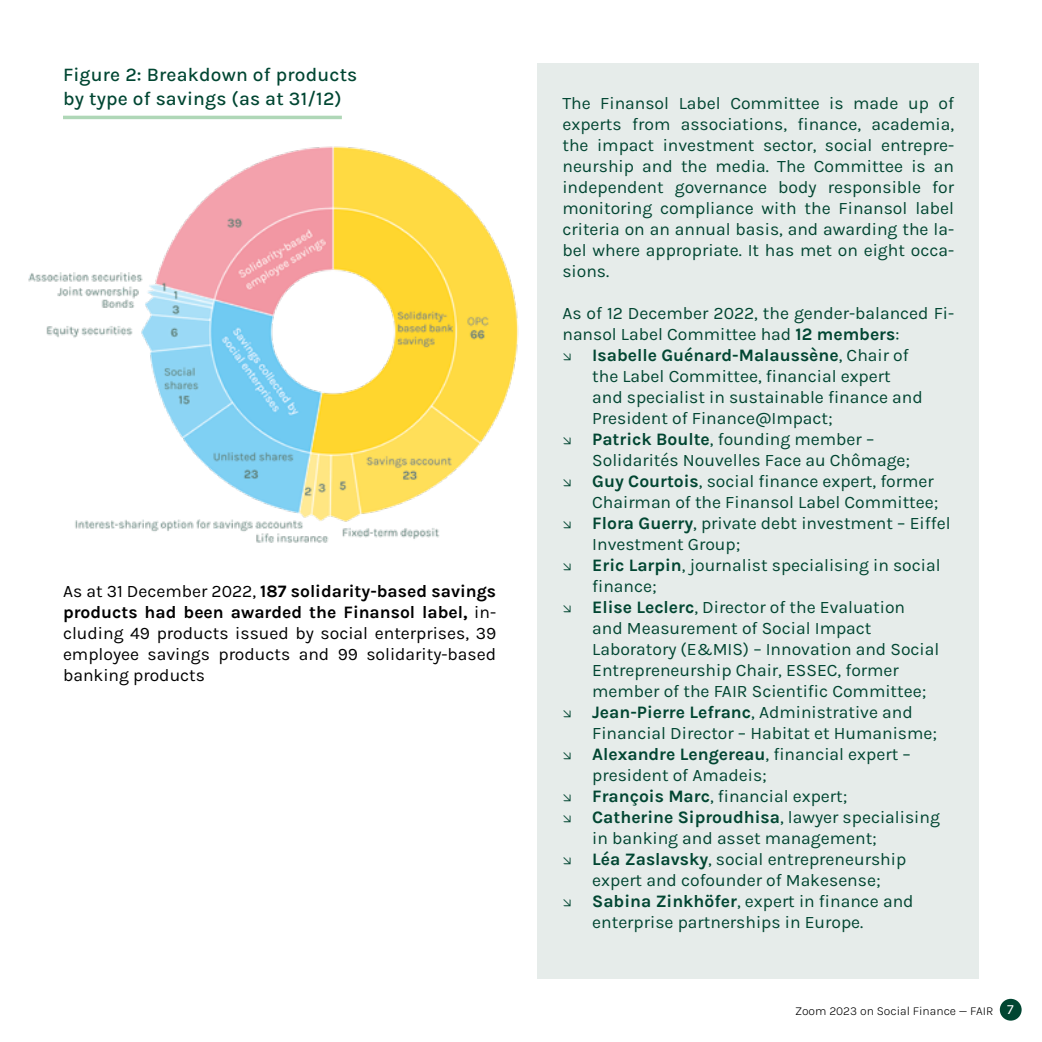
<style>
.page{position:relative;width:1042px;height:1042px;background:#fff}
.page>*{position:absolute;margin:0;border:0;box-sizing:border-box;transform-origin:0 0}
.t1{font:500 19.25px/24.5px "Karla";letter-spacing:.01em;color:#014632}
.t2{font:17.5px/21px "Karla";color:#014632;text-align:justify}
.t3{font:17.5px/21px "Karla";color:#000;text-align:justify}
.t4{font:700 17.5px "Karla";color:#014632}
.t5{font:300 12.25px "Karla";color:#000}
.s1{font-weight:700}
.s2{font-weight:400}
.s3{font-weight:400;font-size:14px;color:#fff}
</style>
<div class="page">
<div style="left:1000px;top:999px;width:21px;height:21px;background:#014632;border-radius:50%"></div>
<hr style="left:63px;top:116px;width:279px;height:3px;background:#afd7b7">
<div style="left:537px;top:63px;width:442px;height:916px;background:#e6ecea"></div>
<img style="left:28px;top:146px;width:491px;height:397px">
<p class="t1" style="left:63px;top:61px;width:296px">Figure 2: Breakdown of products by type of savings (as at 31/12)</p>
<p class="t3" style="left:63px;top:580px;width:435px">As at 31 December 2022, <span class="s1">187 solidarity-based savings products had been awarded the Finansol label,</span> in&shy;cluding 49 products issued by social enterprises, 39 employee savings products and 99 solidarity-based banking products</p>
<p class="t2" style="left:562px;top:92px;width:393px">The Finansol Label Committee is made up of experts from associations, finance, academia, the impact investment sector, social entrepre&shy;neurship and the media. The Committee is an independent governance body responsible for monitoring compliance with the Finansol label criteria on an annual basis, and awarding the la&shy;bel where appropriate. It has met on eight occa&shy;sions.</p>
<p class="t2" style="left:562px;top:302px;width:393px">As of 12 December 2022, the gender-balanced Fi-</p>
<p class="t2" style="left:562px;top:323px;width:338px">nansol Label Committee had <span class="s1">12 members</span>:</p>
<p class="t4" style="left:592px;top:344px;width:318px">Isabelle Guénard-Malaussène<span class="s2">, Chair of</span></p>
<p class="t2" style="left:592px;top:365px;width:300px">the Label Committee, financial expert</p>
<p class="t2" style="left:592px;top:386px;width:332px">and specialist in sustainable finance and</p>
<p class="t2" style="left:592px;top:407px;width:242px">President of Finance@Impact;</p>
<p class="t2" style="left:592px;top:428px;width:284px"><span class="s1">Patrick Boulte</span>, founding member –</p>
<p class="t2" style="left:592px;top:449px;width:319px">Solidarités Nouvelles Face au Chômage;</p>
<p class="t2" style="left:592px;top:470px;width:343px"><span class="s1">Guy Courtois</span>, social finance expert, former</p>
<p class="t2" style="left:592px;top:491px;width:348px">Chairman of the Finansol Label Committee;</p>
<p class="t2" style="left:592px;top:512px;width:360px"><span class="s1">Flora Guerry</span>, private debt investment – Eiffel</p>
<p class="t2" style="left:592px;top:533px;width:150px">Investment Group;</p>
<p class="t2" style="left:592px;top:554px;width:350px"><span class="s1">Eric Larpin</span>, journalist specialising in social</p>
<p class="t2" style="left:592px;top:575px;width:66px">finance;</p>
<p class="t2" style="left:592px;top:596px;width:314px"><span class="s1">Elise Leclerc</span>, Director of the Evaluation</p>
<p class="t2" style="left:592px;top:617px;width:281px">and Measurement of Social Impact</p>
<p class="t2" style="left:592px;top:638px;width:349px">Laboratory (E&amp;MIS) – Innovation and Social</p>
<p class="t2" style="left:592px;top:659px;width:308px">Entrepreneurship Chair, ESSEC, former</p>
<p class="t2" style="left:592px;top:680px;width:335px">member of the FAIR Scientific Committee;</p>
<p class="t4" style="left:592px;top:701px;width:322px">Jean-Pierre Lefranc<span class="s2">, Administrative and</span></p>
<p class="t2" style="left:592px;top:722px;width:346px">Financial Director – Habitat et Humanisme;</p>
<p class="t4" style="left:592px;top:743px;width:320px">Alexandre Lengereau<span class="s2">, financial expert –</span></p>
<p class="t2" style="left:592px;top:764px;width:176px">president of Amadeis;</p>
<p class="t2" style="left:592px;top:785px;width:257px"><span class="s1">François Marc</span>, financial expert;</p>
<p class="t4" style="left:592px;top:806px;width:349px">Catherine Siproudhisa<span class="s2">, lawyer specialising</span></p>
<p class="t2" style="left:592px;top:827px;width:286px">in banking and asset management;</p>
<p class="t2" style="left:592px;top:848px;width:315px"><span class="s1">Léa Zaslavsky</span>, social entrepreneurship</p>
<p class="t2" style="left:592px;top:869px;width:290px">expert and cofounder of Makesense;</p>
<p class="t2" style="left:592px;top:890px;width:323px"><span class="s1">Sabina Zinkhöfer</span>, expert in finance and</p>
<p class="t2" style="left:592px;top:911px;width:273px">enterprise partnerships in Europe.</p>
<p class="t5" style="left:795px;top:1003px;width:220px">Zoom 2023 on Social Finance — FAIR <span class="s3">7</span></p>
</div>
